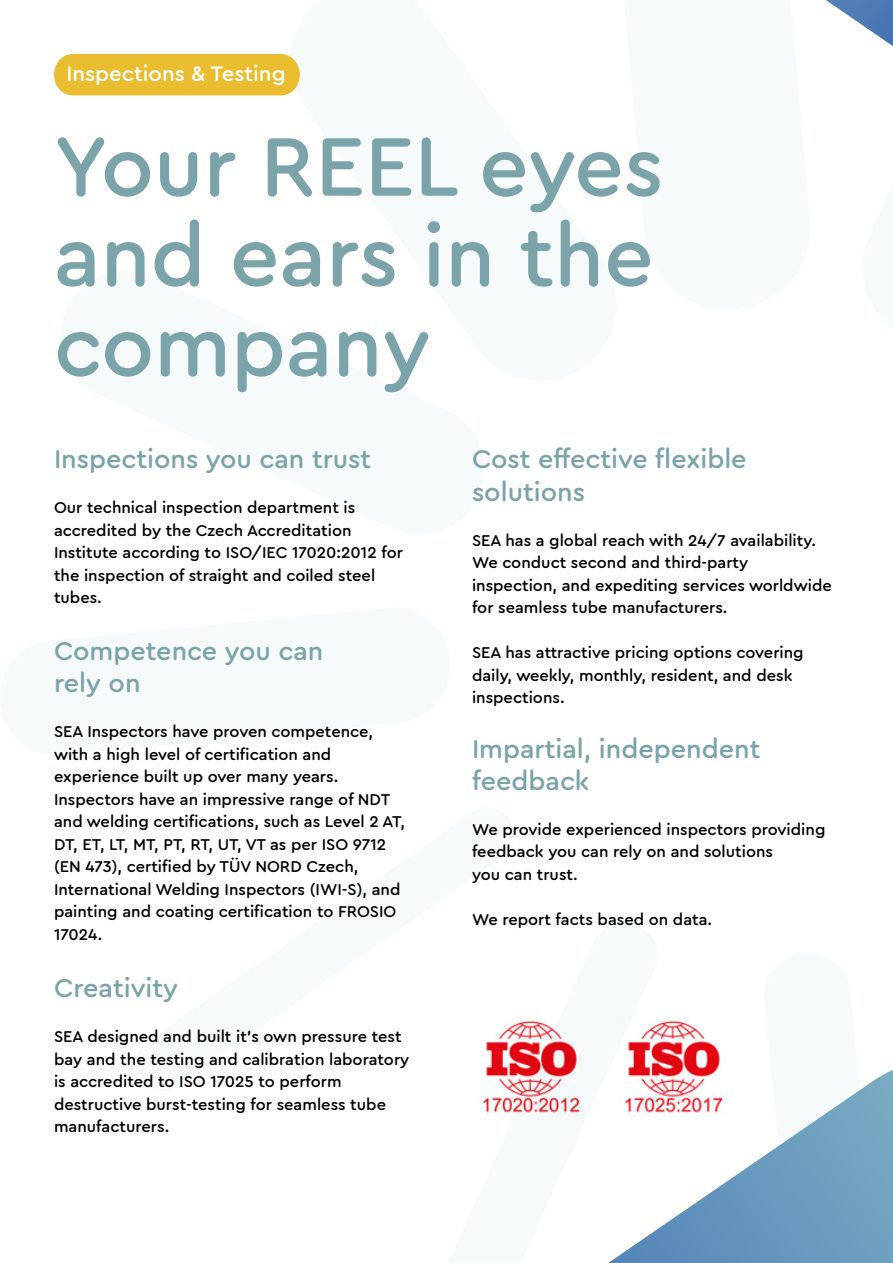
<style>
.page{position:relative;width:893px;height:1263px;background:#fff}
.page>*{position:absolute;margin:0;border:0;box-sizing:border-box;transform-origin:0 0}
.t1{font:500 87px/90px "Cera Round Pro";color:#7ba3aa;text-align:justify}
.t2{font:500 27px/32.4px "Cera Round Pro";color:#7ba3aa}
.t3{font:500 22.2px "Cera Round Pro";color:#fff}
.t4{font:500 16.5px/22.5px "Cera Round Pro";color:#000}
</style>
<div class="page">
<svg style="left:826px;top:0;width:67px;height:46px"></svg>
<div style="left:54px;top:54px;width:246px;height:41px;background:#e9bd2f"></div>
<svg style="left:608px;top:1070px;width:285px;height:193px"></svg>
<img style="left:479px;top:1020px;width:105px;height:94px">
<img style="left:619px;top:1020px;width:110px;height:96px">
<h3 class="t3" style="left:66px;top:59px;width:221px">Inspections &amp; Testing</h3>
<h1 class="t1" style="left:54px;top:117px;width:611px">Your REEL eyes and ears in the company</h1>
<h2 class="t2" style="left:54px;top:442px;width:319px">Inspections you can trust</h2>
<p class="t4" style="left:54px;top:496px;width:350px">Our technical inspection department is accredited by the Czech Accreditation Institute according to ISO/IEC 17020:2012 for the inspection of straight and coiled steel tubes.</p>
<h2 class="t2" style="left:54px;top:633px;width:271px">Competence you can rely on</h2>
<p class="t4" style="left:54px;top:719px;width:352px">SEA Inspectors have proven competence, with a high level of certification and experience built up over many years.<br>Inspectors have an impressive range of NDT and welding certifications, such as Level 2 AT, DT, ET, LT, MT, PT, RT, UT, VT as per ISO 9712 (EN 473), certified by TÜV NORD Czech, International Welding Inspectors (IWI-S), and painting and coating certification to FROSIO 17024.</p>
<h2 class="t2" style="left:54px;top:970px;width:126px">Creativity</h2>
<p class="t4" style="left:54px;top:1024px;width:357px">SEA designed and built it’s own pressure test bay and the testing and calibration laboratory is accredited to ISO 17025 to perform destructive burst-testing for seamless tube manufacturers.</p>
<h2 class="t2" style="left:472px;top:442px;width:276px">Cost effective flexible solutions</h2>
<p class="t4" style="left:472px;top:528px;width:361px">SEA has a global reach with 24/7 availability.<br>We conduct second and third-party inspection, and expediting services worldwide for seamless tube manufacturers.</p>
<p class="t4" style="left:472px;top:641px;width:333px">SEA has attractive pricing options covering daily, weekly, monthly, resident, and desk inspections.</p>
<h2 class="t2" style="left:472px;top:731px;width:290px">Impartial, independent feedback</h2>
<p class="t4" style="left:472px;top:817px;width:355px">We provide experienced inspectors providing feedback you can rely on and solutions<br>you can trust.</p>
<p class="t4" style="left:472px;top:907px;width:242px">We report facts based on data.</p>
</div>
